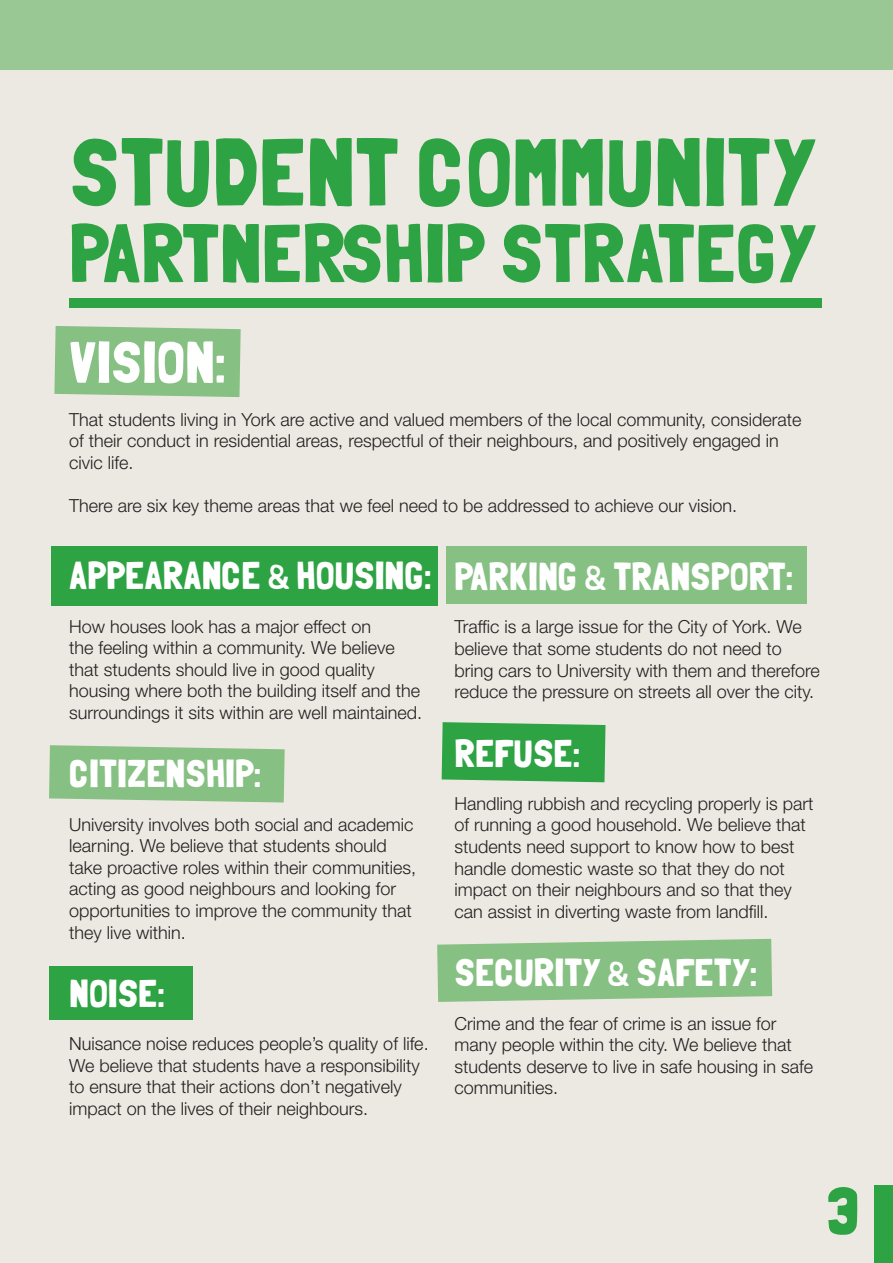
<style>
.page{position:relative;width:893px;height:1263px;background:#ece9e3}
.page>*{position:absolute;margin:0;border:0;box-sizing:border-box;transform-origin:0 0}
.t1{font:96px "Folk solid";color:#2da343}
.t2{font:82.5px "Folk solid";color:#2da343}
.t3{font:67.5px "Folk solid";color:#2da343}
.t4{font:58.5px "Folk solid";color:#fff}
.t5{font:39px "Folk solid";color:#fff}
.t6{font:300 18px/21.6px "Helvetica Neue LT Std";color:#231f20}
</style>
<div class="page">
<div style="left:0;top:0;width:893px;height:69px;background:#9ac894"></div>
<div style="left:51px;top:546px;width:386px;height:60px;background:#2da343"></div>
<div style="left:442px;top:722px;width:163px;height:60px;background:#2da343"></div>
<div style="left:49px;top:966px;width:143px;height:54px;background:#2da343"></div>
<svg style="left:49px;top:745px;width:236px;height:57px;background:#8ec289"></svg>
<div style="left:446px;top:546px;width:361px;height:58px;background:#87c083"></div>
<svg style="left:437px;top:939px;width:335px;height:63px;background:#90c48c"></svg>
<div style="left:69px;top:299px;width:753px;height:9px;background:#2da343"></div>
<div style="left:54px;top:326px;width:187px;height:71px;background:#87c083"></div>
<div style="left:875px;top:1185px;width:18px;height:78px;background:#2da343"></div>
<h1 class="t1" style="left:69px;top:116px;width:748px">STUDENT COMMUNITY</h1>
<h2 class="t2" style="left:69px;top:205px;width:749px">PARTNERSHIP STRATEGY</h2>
<h3 class="t4" style="left:69px;top:328px;width:158px">VISION:</h3>
<p class="t6" style="left:69px;top:408px;width:734px">That students living in York are active and valued members of the local community, considerate of their conduct in residential areas, respectful of their neighbours, and positively engaged in civic life.</p>
<p class="t6" style="left:69px;top:495px;width:669px">There are six key theme areas that we feel need to be addressed to achieve our vision.</p>
<h3 class="t5" style="left:69px;top:553px;width:364px">APPEARANCE &amp; HOUSING:</h3>
<p class="t6" style="left:69px;top:615px;width:355px">How houses look has a major effect on<br>the feeling within a community. We believe that students should live in good quality housing where both the building itself and the surroundings it sits within are well maintained.</p>
<h3 class="t5" style="left:69px;top:751px;width:194px">CITIZENSHIP:</h3>
<p class="t6" style="left:69px;top:813px;width:349px">University involves both social and academic learning. We believe that students should take proactive roles within their communities, acting as good neighbours and looking for opportunities to improve the community that they live within.</p>
<h3 class="t5" style="left:69px;top:970px;width:97px">NOISE:</h3>
<p class="t6" style="left:69px;top:1032px;width:361px">Nuisance noise reduces people’s quality of life.<br>We believe that students have a responsibility to ensure that their actions don’t negatively impact on the lives of their neighbours.</p>
<h3 class="t5" style="left:455px;top:554px;width:340px">PARKING &amp; TRANSPORT:</h3>
<p class="t6" style="left:455px;top:616px;width:367px">Traffic is a large issue for the City of York. We believe that some students do not need to bring cars to University with them and therefore reduce the pressure on streets all over the city.</p>
<h3 class="t5" style="left:455px;top:730px;width:127px">REFUSE:</h3>
<p class="t6" style="left:455px;top:792px;width:360px">Handling rubbish and recycling properly is part of running a good household. We believe that students need support to know how to best handle domestic waste so that they do not impact on their neighbours and so that they can assist in diverting waste from landfill.</p>
<h3 class="t5" style="left:455px;top:950px;width:304px">SECURITY &amp; SAFETY:</h3>
<p class="t6" style="left:455px;top:1012px;width:360px">Crime and the fear of crime is an issue for many people within the city. We believe that students deserve to live in safe housing in safe communities.</p>
<h3 class="t3" style="left:827px;top:1171px;width:34px">3</h3>
</div>
